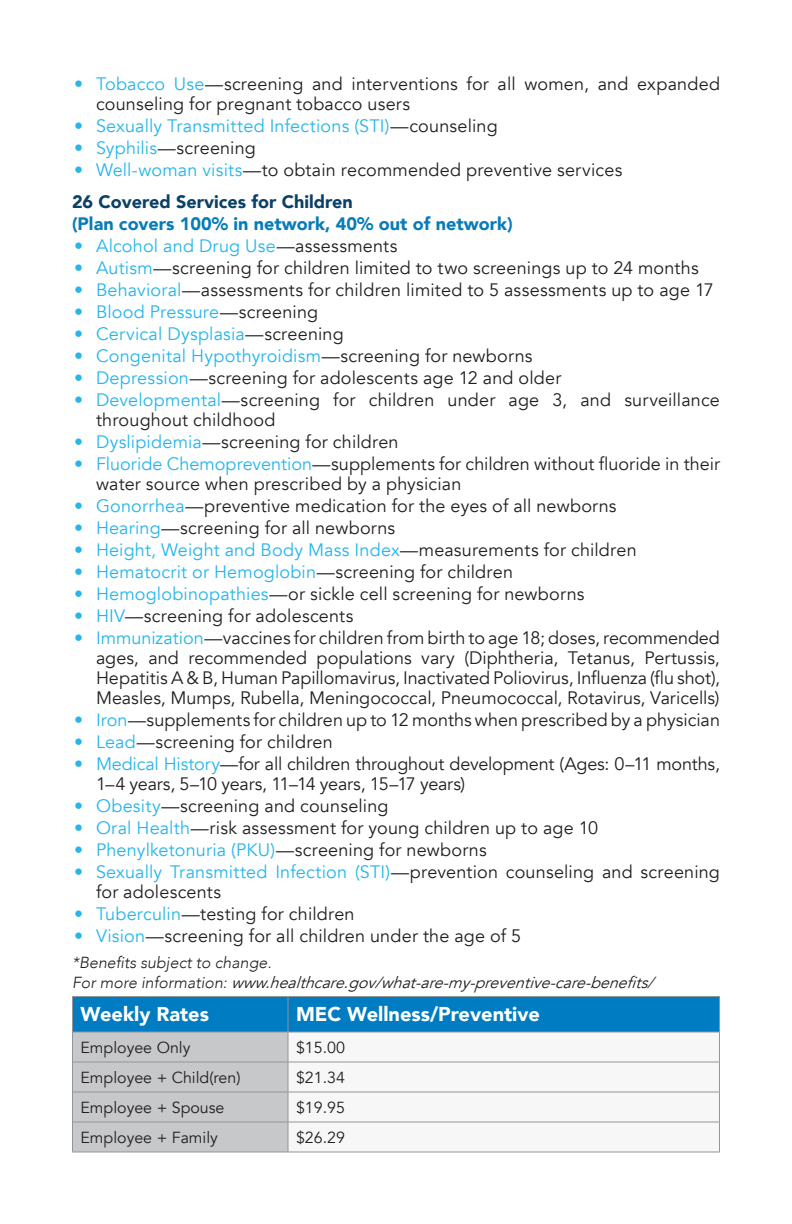
<style>
.page{position:relative;width:792px;height:1224px;background:#fff}
.page>*{position:absolute;margin:0;border:0;box-sizing:border-box;transform-origin:0 0}
.Chart_Ahd{font:900 20px "Avenir";color:#fff}
.t1{font:18px/20px "Avenir";letter-spacing:.01em;color:#231f20}
.t2{font:18px "Avenir";letter-spacing:.01em;color:#26b6ea}
.t3{font:18px/20px "Avenir";letter-spacing:-.01em;color:#231f20}
.ESC_Dhd{font:900 18px "Avenir";color:#077cb8}
.ESC_Chd{font:900 18px "Avenir";color:#0b4067}
.Chart_Txt_Sm{font:16px "Avenir";color:#231f20}
.Footnote{font:italic 16px "Avenir";letter-spacing:-.02em;color:#231f20}
.Footnote-2{font:italic 300 16px "Avenir";color:#231f20}
.s1{color:#26b6ea}
.s2{color:#231f20}
.s3{font-weight:300}
</style>
<div class="page">
<svg style="left:73px;top:997px;width:646px;height:155px;background:#68a3c5"></svg>
<svg style="left:289px;top:1033px;width:430px;height:119px"></svg>
<hr style="left:288px;top:997px;width:1px;height:35px;background:#939598">
<hr style="left:73px;top:1062px;width:215px;height:1px;background:#939598">
<hr style="left:73px;top:1092px;width:215px;height:1px;background:#939598">
<hr style="left:73px;top:1122px;width:215px;height:1px;background:#939598">
<hr style="left:72px;top:1032px;width:1px;height:30px;background:#939598">
<hr style="left:72px;top:1092px;width:1px;height:30px;background:#939598">
<hr style="left:72px;top:1062px;width:1px;height:30px;background:#939598">
<hr style="left:72px;top:1122px;width:1px;height:30px;background:#939598">
<hr style="left:72px;top:996px;width:216px;height:1px;background:#939598">
<hr style="left:72px;top:997px;width:1px;height:35px;background:#939598">
<hr style="left:288px;top:996px;width:432px;height:1px;background:#939598">
<hr style="left:288px;top:1062px;width:432px;height:1px;background:#939598">
<hr style="left:288px;top:1092px;width:432px;height:1px;background:#939598">
<hr style="left:288px;top:1122px;width:432px;height:1px;background:#939598">
<hr style="left:719px;top:997px;width:1px;height:35px;background:#939598">
<hr style="left:72px;top:1152px;width:216px;height:1px;background:#939598">
<hr style="left:73px;top:1032px;width:215px;height:1px;background:#939598">
<hr style="left:288px;top:1032px;width:432px;height:1px;background:#939598">
<hr style="left:288px;top:1032px;width:1px;height:30px;background:#939598">
<hr style="left:719px;top:1032px;width:1px;height:30px;background:#939598">
<hr style="left:288px;top:1062px;width:1px;height:30px;background:#939598">
<hr style="left:719px;top:1062px;width:1px;height:30px;background:#939598">
<hr style="left:288px;top:1092px;width:1px;height:30px;background:#939598">
<hr style="left:719px;top:1092px;width:1px;height:30px;background:#939598">
<hr style="left:288px;top:1122px;width:1px;height:30px;background:#939598">
<hr style="left:719px;top:1122px;width:1px;height:30px;background:#939598">
<hr style="left:288px;top:1152px;width:432px;height:1px;background:#939598">
<p class="t1" style="left:96px;top:74px;width:626px;text-indent:-22px"><span class="s1">• Tobacco Use</span>—screening and interventions for all women, and expanded counseling for pregnant tobacco users</p>
<p class="t2" style="left:74px;top:115px;width:425px">• Sexually Transmitted Infections (STI)<span class="s2">—counseling</span></p>
<p class="t1" style="left:74px;top:138px;width:183px"><span class="s1">• Syphilis</span>—screening</p>
<p class="t1" style="left:74px;top:160px;width:550px"><span class="s1">• Well-woman visits</span>—to obtain recommended preventive services</p>
<p class="ESC_Chd" style="left:72px;top:186px;width:282px">26 Covered Services for Children</p>
<p class="ESC_Dhd" style="left:72px;top:208px;width:442px">(Plan covers 100% in network, 40% out of network)</p>
<p class="t2" style="left:74px;top:235px;width:325px">• Alcohol and Drug Use<span class="s2">—assessments</span></p>
<p class="t1" style="left:74px;top:258px;width:626px"><span class="s1">• Autism</span>—screening for children limited to two screenings up to 24 months</p>
<p class="t1" style="left:74px;top:280px;width:641px"><span class="s1">• Behavioral</span>—assessments for children limited to 5 assessments up to age 17</p>
<p class="t2" style="left:74px;top:301px;width:246px">• Blood Pressure<span class="s2">—screening</span></p>
<p class="t2" style="left:74px;top:323px;width:271px">• Cervical Dysplasia<span class="s2">—screening</span></p>
<p class="t2" style="left:74px;top:345px;width:460px">• Congenital Hypothyroidism<span class="s2">—screening for newborns</span></p>
<p class="t1" style="left:74px;top:368px;width:489px"><span class="s1">• Depression</span>—screening for adolescents age 12 and older</p>
<p class="t1" style="left:96px;top:390px;width:625px;text-indent:-22px"><span class="s1">• Developmental</span>—screening for children under age 3, and surveillance throughout childhood</p>
<p class="t1" style="left:74px;top:432px;width:326px"><span class="s1">• Dyslipidemia</span>—screening for children</p>
<p class="t1" style="left:96px;top:454px;width:625px;text-indent:-22px"><span class="s1">• Fluoride Chemoprevention</span>—supplements for children without fluoride in their water source when prescribed by a physician</p>
<p class="t1" style="left:74px;top:496px;width:544px"><span class="s1">• Gonorrhea</span>—preventive medication for the eyes of all newborns</p>
<p class="t1" style="left:74px;top:518px;width:323px"><span class="s1">• Hearing</span>—screening for all newborns</p>
<p class="t2" style="left:74px;top:539px;width:564px">• Height, Weight and Body Mass Index<span class="s2">—measurements for children</span></p>
<p class="t2" style="left:74px;top:561px;width:441px">• Hematocrit or Hemoglobin<span class="s2">—screening for children</span></p>
<p class="t1" style="left:74px;top:584px;width:512px"><span class="s1">• Hemoglobinopathies</span>—or sickle cell screening for newborns</p>
<p class="t1" style="left:74px;top:606px;width:281px"><span class="s1">• HIV</span>—screening for adolescents</p>
<p class="t1" style="left:96px;top:628px;width:626px;text-align:justify;text-indent:-22px"><span class="s1">• Immunization</span>—vaccines for children from birth to age 18; doses, recommended ages, and recommended populations vary (Diphtheria, Tetanus, Pertussis, Hepatitis A &amp; B, Human Papillomavirus, Inactivated Poliovirus, Influenza (flu shot), Measles, Mumps, Rubella, Meningococcal, Pneumococcal, Rotavirus, Varicells)</p>
<p class="t1" style="left:74px;top:710px;width:648px"><span class="s1">• Iron</span>—supplements for children up to 12 months when prescribed by a physician</p>
<p class="t1" style="left:74px;top:732px;width:260px"><span class="s1">• Lead</span>—screening for children</p>
<p class="t3" style="left:96px;top:754px;width:626px;text-indent:-22px"><span class="s1">• Medical History</span>—for all children throughout development (Ages: 0–11 months,<br>1–4 years, 5–10 years, 11–14 years, 15–17 years)</p>
<p class="t1" style="left:74px;top:796px;width:316px"><span class="s1">• Obesity</span>—screening and counseling</p>
<p class="t1" style="left:74px;top:818px;width:526px"><span class="s1">• Oral Health</span>—risk assessment for young children up to age 10</p>
<p class="t2" style="left:74px;top:839px;width:414px">• Phenylketonuria (PKU)<span class="s2">—screening for newborns</span></p>
<p class="t1" style="left:96px;top:862px;width:625px;text-indent:-22px"><span class="s1">• Sexually Transmitted Infection (STI)</span>—prevention counseling and screening for adolescents</p>
<p class="t1" style="left:74px;top:904px;width:282px"><span class="s1">• Tuberculin</span>—testing for children</p>
<p class="t1" style="left:74px;top:926px;width:449px"><span class="s1">• Vision</span>—screening for all children under the age of 5</p>
<p class="Footnote-2" style="left:72px;top:953px;width:201px">*Benefits subject to change.</p>
<p class="Footnote" style="left:72px;top:973px;width:583px"><span class="s3">Fo r m o re i n fo r m a t i o n :</span> www.healthcare.gov/what-are-my-preventive-care-benefits/</p>
<p class="Chart_Ahd" style="left:80px;top:997px;width:130px">Weekly Rates</p>
<p class="Chart_Ahd" style="left:296px;top:997px;width:246px">MEC Wellness/Preventive</p>
<p class="Chart_Txt_Sm" style="left:80px;top:1038px;width:111px">Employee Only</p>
<p class="Chart_Txt_Sm" style="left:296px;top:1038px;width:50px">$15.00</p>
<p class="Chart_Txt_Sm" style="left:80px;top:1068px;width:162px">Employee + Child(ren)</p>
<p class="Chart_Txt_Sm" style="left:296px;top:1068px;width:50px">$21.34</p>
<p class="Chart_Txt_Sm" style="left:80px;top:1098px;width:146px">Employee + Spouse</p>
<p class="Chart_Txt_Sm" style="left:296px;top:1098px;width:50px">$19.95</p>
<p class="Chart_Txt_Sm" style="left:80px;top:1128px;width:139px">Employee + Family</p>
<p class="Chart_Txt_Sm" style="left:296px;top:1128px;width:50px">$26.29</p>
</div>
